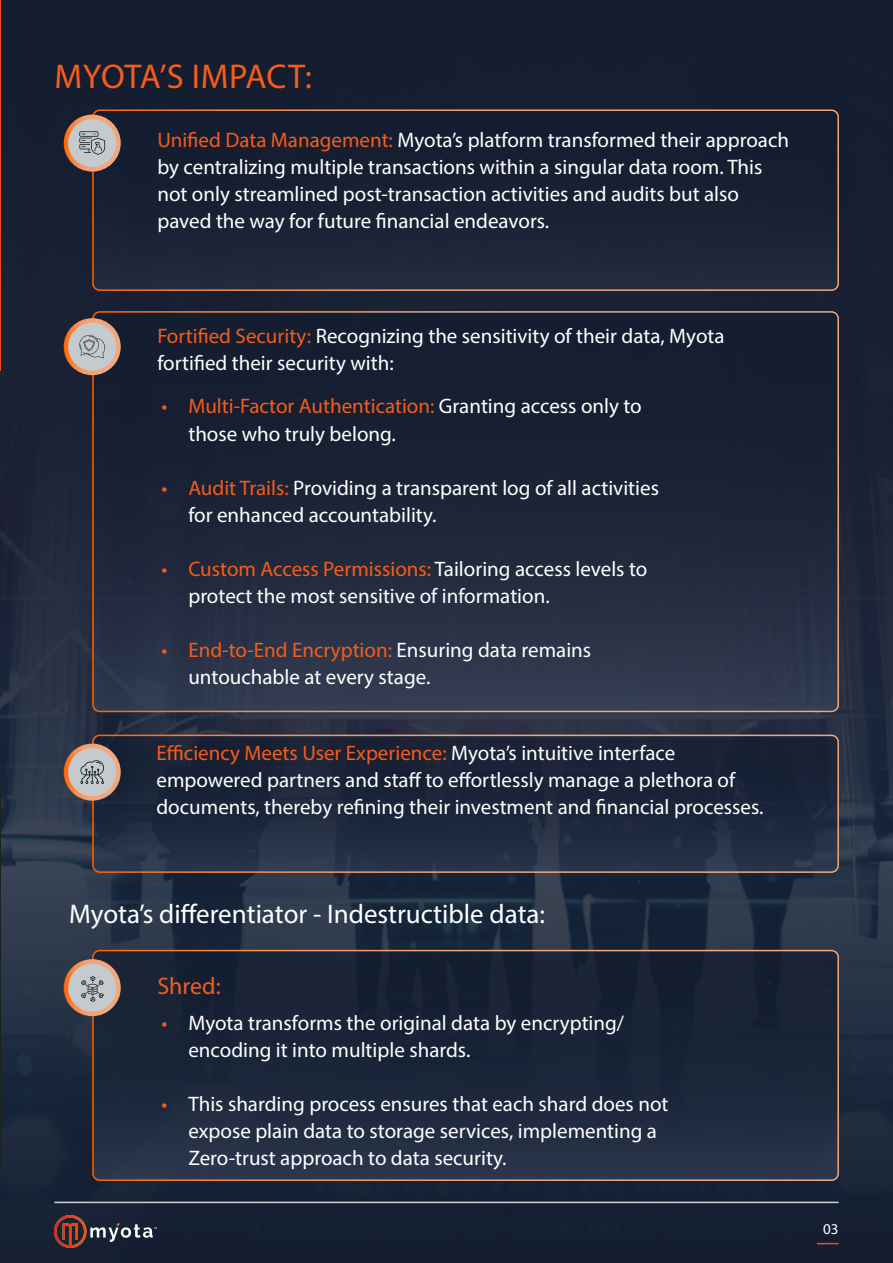
<style>
.page{position:relative;width:893px;height:1263px;background:#fff}
.page>*{position:absolute;margin:0;border:0;box-sizing:border-box;transform-origin:0 0}
._23_DM_bold{font:34.5px "Myriad Pro";letter-spacing:.005em;color:#f65c1a}
.Paragraph_Style_1{font:27px "Myriad Pro";color:#fff}
.DM_SANS_12{font:24px "Myriad Pro";color:#f65c1a}
.DM_SANS_12-2{font:21px/27px "Myriad Pro";color:#fff}
.Paragraph_Style_1-2{font:21px/27px "Myriad Pro";color:#fff}
.t1{font:15px "Myriad Pro";color:#fff}
.s1{color:#f65c1a}
</style>
<div class="page">
<img style="left:0;top:0;width:893px;height:1263px">
<div style="left:93px;top:110px;width:745px;height:180px;background:#182033;border-radius:7px"></div>
<div style="left:92px;top:109px;width:747px;height:182px;border:2px solid #fff;border-radius:7px"></div>
<div style="left:93px;top:312px;width:745px;height:399px;background:linear-gradient(to bottom,#10182a,#2e374c);border-radius:7px"></div>
<div style="left:92px;top:311px;width:747px;height:401px;border:2px solid #fff;border-radius:7px"></div>
<div style="left:93px;top:735px;width:745px;height:137px;background:linear-gradient(to bottom,#161d31,#263248);border-radius:7px"></div>
<div style="left:92px;top:735px;width:747px;height:138px;border:2px solid #fff;border-radius:7px"></div>
<div style="left:93px;top:950px;width:745px;height:230px;background:linear-gradient(to bottom,#141d30,#263147);border-radius:7px"></div>
<div style="left:92px;top:950px;width:747px;height:231px;border:2px solid #fff;border-radius:7px"></div>
<svg style="left:66px;top:117px;width:52px;height:52px"></svg>
<div style="left:64px;top:115px;width:57px;height:57px;border:4px solid #fff;border-radius:50%"></div>
<svg style="left:66px;top:320px;width:52px;height:53px"></svg>
<div style="left:64px;top:318px;width:57px;height:57px;border:4px solid #fff;border-radius:50%"></div>
<svg style="left:66px;top:746px;width:52px;height:52px"></svg>
<div style="left:64px;top:744px;width:57px;height:57px;border:4px solid #fff;border-radius:50%"></div>
<svg style="left:66px;top:961px;width:52px;height:53px"></svg>
<div style="left:64px;top:959px;width:57px;height:57px;border:4px solid #fff;border-radius:50%"></div>
<img style="left:54px;top:1215px;width:102px;height:32px">
<hr style="left:54px;top:1202px;width:785px;height:1px;background:#d1d1d1">
<svg style="left:817px;top:1243px;width:22px;height:1px"></svg>
<hr style="left:0;top:0;width:1px;height:371px;background:#f04b22">
<hr style="left:0;top:786px;width:1px;height:386px;background:#1f2020">
<svg style="left:79px;top:131px;width:26px;height:24px"></svg>
<svg style="left:79px;top:335px;width:26px;height:23px"></svg>
<svg style="left:80px;top:760px;width:24px;height:24px"></svg>
<svg style="left:81px;top:976px;width:23px;height:26px"></svg>
<p class="_23_DM_bold" style="left:54px;top:55px;width:259px">MYOTA’S IMPACT:</p>
<p class="DM_SANS_12-2" style="left:157px;top:126px;width:633px"><span class="s1">Unified Data Management:</span> Myota’s platform transformed their approach by centralizing multiple transactions within a singular data room. This not only streamlined post-transaction activities and audits but also paved the way for future financial endeavors.</p>
<p class="DM_SANS_12-2" style="left:157px;top:322px;width:569px"><span class="s1">Fortified Security:</span> Recognizing the sensitivity of their data, Myota fortified their security with:</p>
<p class="Paragraph_Style_1-2" style="left:188px;top:393px;width:455px;text-indent:-27px"><span class="s1">• Multi-Factor Authentication:</span> Granting access only to those who truly belong.</p>
<p class="Paragraph_Style_1-2" style="left:188px;top:474px;width:472px;text-indent:-27px"><span class="s1">• Audit Trails:</span> Providing a transparent log of all activities for enhanced accountability.</p>
<p class="Paragraph_Style_1-2" style="left:188px;top:555px;width:461px;text-indent:-27px"><span class="s1">• Custom Access Permissions:</span> Tailoring access levels to protect the most sensitive of information.</p>
<p class="Paragraph_Style_1-2" style="left:188px;top:636px;width:404px;text-indent:-27px"><span class="s1">• End-to-End Encryption:</span> Ensuring data remains untouchable at every stage.</p>
<p class="DM_SANS_12-2" style="left:156px;top:739px;width:609px"><span class="s1">Efficiency Meets User Experience:</span> Myota’s intuitive interface empowered partners and staff to effortlessly manage a plethora of documents, thereby refining their investment and financial processes.</p>
<p class="Paragraph_Style_1" style="left:69px;top:897px;width:478px">Myota’s differentiator - Indestructible data:</p>
<p class="DM_SANS_12" style="left:157px;top:971px;width:65px">Shred:</p>
<p class="DM_SANS_12-2" style="left:188px;top:1009px;width:437px;text-indent:-27px"><span class="s1">•</span> Myota transforms the original data by encrypting/ encoding it into multiple shards.</p>
<p class="DM_SANS_12-2" style="left:188px;top:1090px;width:482px;text-indent:-27px"><span class="s1">•</span> This sharding process ensures that each shard does not expose plain data to storage services, implementing a<br>Zero-trust approach to data security.</p>
<p class="t1" style="left:823px;top:1220px;width:17px">03</p>
</div>
